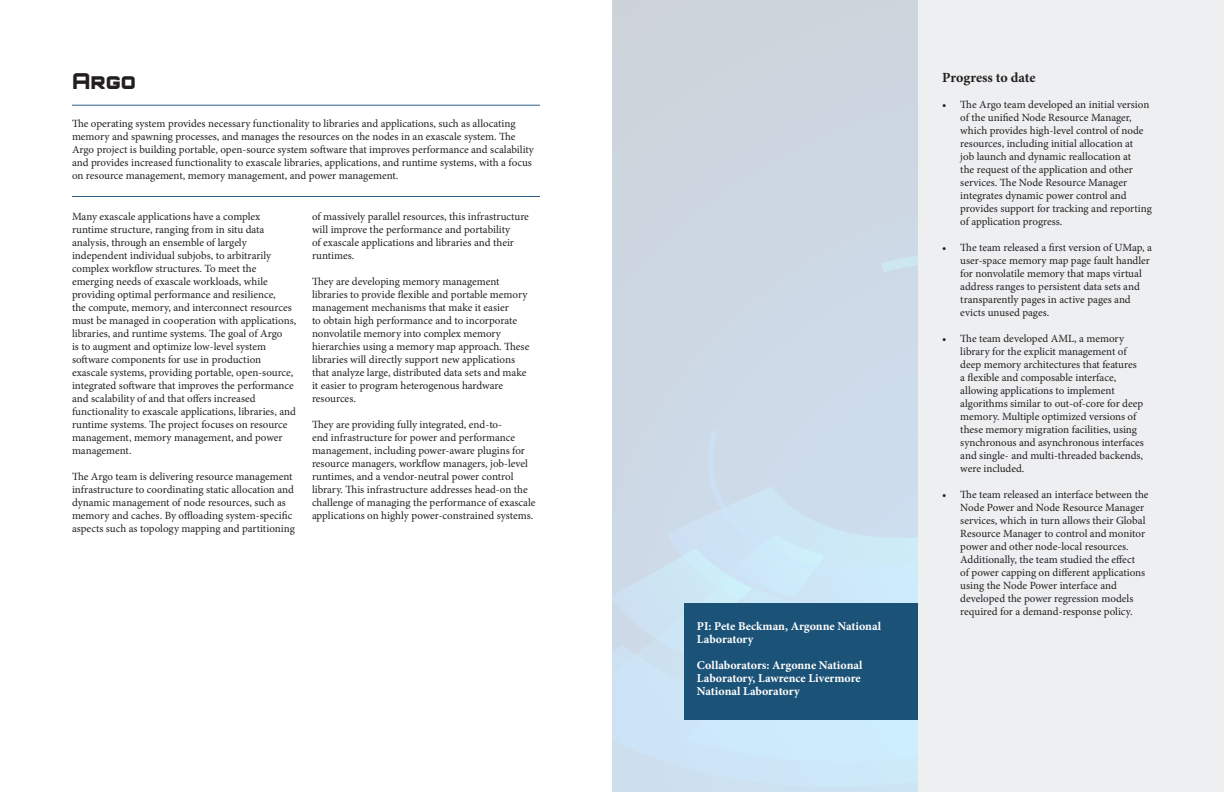
<style>
.page{position:relative;width:1224px;height:792px;background:#fff}
.page>*{position:absolute;margin:0;border:0;box-sizing:border-box;transform-origin:0 0}
.Sub_Section_Title{font:900 22px "Orbitron";color:#231f20}
.Body_Text{font:700 14px "Minion Pro";letter-spacing:-.01em;color:#231f20}
.PI_Box{font:700 12px/13px "Minion Pro";color:#fff}
.Body_Text-2{font:11px/13px "Minion Pro";color:#231f20}
</style>
<div class="page">
<div style="left:612px;top:0;width:612px;height:792px;background:#cdd6df"></div>
<svg style="left:612px;top:255px;width:306px;height:537px"></svg>
<div style="left:918px;top:0;width:306px;height:792px;background:#edeff0"></div>
<hr style="left:72px;top:105px;width:468px;height:1px;background:#305f8a">
<hr style="left:72px;top:196px;width:468px;height:1px;background:#305f8a">
<div style="left:684px;top:603px;width:234px;height:117px;background:#1b5277"></div>
<p class="Sub_Section_Title" style="left:72px;top:67px;width:66px">Argo</p>
<p class="Body_Text-2" style="left:72px;top:117px;width:463px">The operating system provides necessary functionality to libraries and applications, such as allocating memory and spawning processes, and manages the resources on the nodes in an exascale system. The Argo project is building portable, open-source system software that improves performance and scalability and provides increased functionality to exascale libraries, applications, and runtime systems, with a focus on resource management, memory management, and power management.</p>
<p class="Body_Text-2" style="left:72px;top:210px;width:226px">Many exascale applications have a complex runtime structure, ranging from in situ data analysis, through an ensemble of largely independent individual subjobs, to arbitrarily complex workflow structures. To meet the emerging needs of exascale workloads, while providing optimal performance and resilience,<br>the compute, memory, and interconnect resources must be managed in cooperation with applications, libraries, and runtime systems. The goal of Argo<br>is to augment and optimize low-level system software components for use in production exascale systems, providing portable, open-source, integrated software that improves the performance and scalability of and that offers increased functionality to exascale applications, libraries, and runtime systems. The project focuses on resource management, memory management, and power management.</p>
<p class="Body_Text-2" style="left:72px;top:470px;width:224px">The Argo team is delivering resource management infrastructure to coordinating static allocation and dynamic management of node resources, such as memory and caches. By offloading system-specific aspects such as topology mapping and partitioning</p>
<p class="Body_Text-2" style="left:312px;top:210px;width:219px">of massively parallel resources, this infrastructure will improve the performance and portability<br>of exascale applications and libraries and their runtimes.</p>
<p class="Body_Text-2" style="left:312px;top:275px;width:219px">They are developing memory management libraries to provide flexible and portable memory management mechanisms that make it easier<br>to obtain high performance and to incorporate nonvolatile memory into complex memory hierarchies using a memory map approach. These libraries will directly support new applications that analyze large, distributed data sets and make it easier to program heterogenous hardware resources.</p>
<p class="Body_Text-2" style="left:312px;top:418px;width:225px">They are providing fully integrated, end-to-<br>end infrastructure for power and performance management, including power-aware plugins for resource managers, workflow managers, job-level runtimes, and a vendor-neutral power control library. This infrastructure addresses head-on the challenge of managing the performance of exascale applications on highly power-constrained systems.</p>
<p class="PI_Box" style="left:697px;top:619px;width:186px">PI: Pete Beckman, Argonne National<br>Laboratory</p>
<p class="PI_Box" style="left:697px;top:658px;width:167px">Collaborators: Argonne National<br>Laboratory, Lawrence Livermore<br>National Laboratory</p>
<p class="Body_Text" style="left:942px;top:68px;width:95px">Progress to date</p>
<p class="Body_Text-2" style="left:960px;top:98px;width:193px;text-indent:-18px">• The Argo team developed an initial version of the unified Node Resource Manager, which provides high-level control of node resources, including initial allocation at<br>job launch and dynamic reallocation at<br>the request of the application and other services. The Node Resource Manager integrates dynamic power control and provides support for tracking and reporting of application progress.</p>
<p class="Body_Text-2" style="left:960px;top:241px;width:193px;text-indent:-18px">• The team released a first version of UMap, a user-space memory map page fault handler for nonvolatile memory that maps virtual address ranges to persistent data sets and transparently pages in active pages and evicts unused pages.</p>
<p class="Body_Text-2" style="left:960px;top:332px;width:185px;text-indent:-18px">• The team developed AML, a memory library for the explicit management of deep memory architectures that features a flexible and composable interface, allowing applications to implement algorithms similar to out-of-core for deep memory. Multiple optimized versions of these memory migration facilities, using synchronous and asynchronous interfaces and single- and multi-threaded backends, were included.</p>
<p class="Body_Text-2" style="left:960px;top:488px;width:190px;text-indent:-18px">• The team released an interface between the Node Power and Node Resource Manager services, which in turn allows their Global Resource Manager to control and monitor power and other node-local resources.<br>Additionally, the team studied the effect<br>of power capping on different applications using the Node Power interface and developed the power regression models required for a demand-response policy.</p>
</div>
